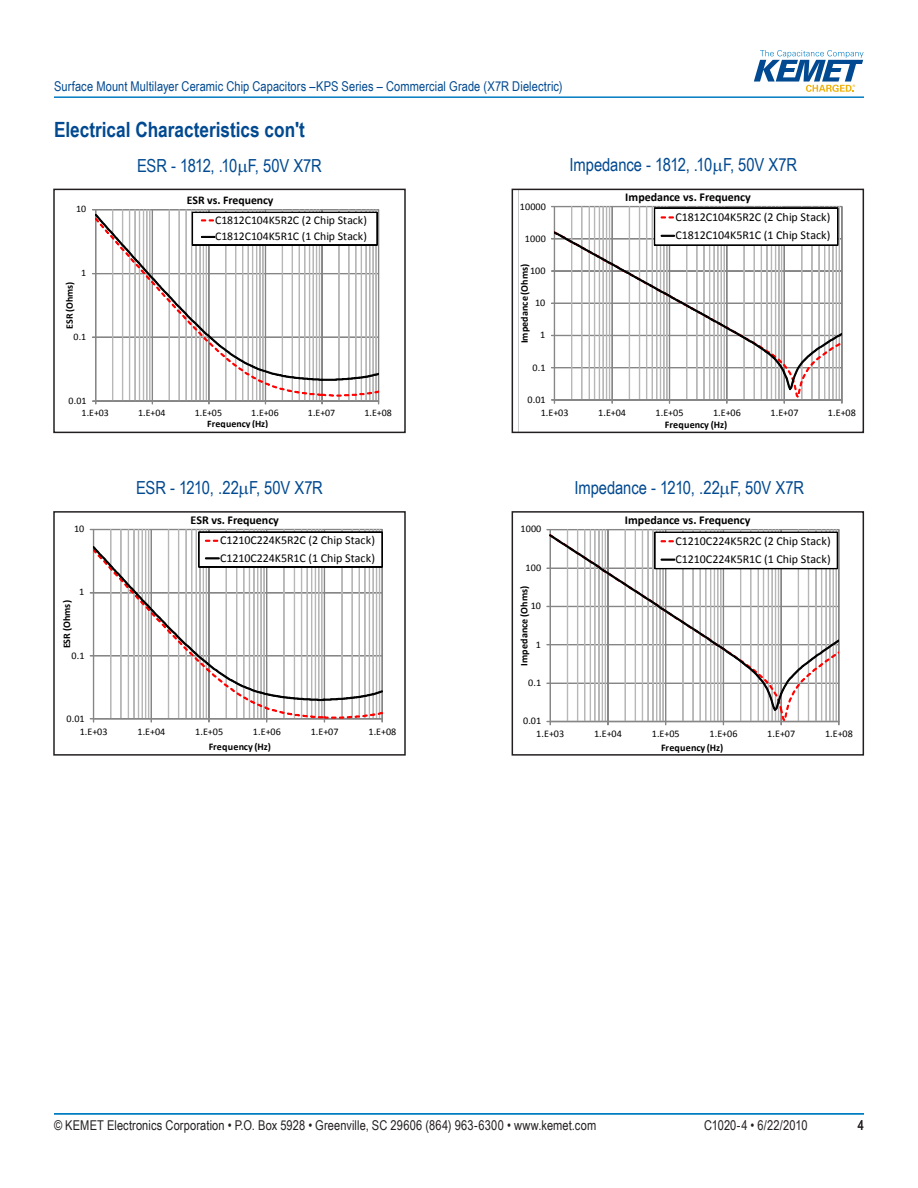
<style>
.page{position:relative;width:918px;height:1188px;background:#fff}
.page>*{position:absolute;margin:0;border:0;box-sizing:border-box;transform-origin:0 0}
.Text_Headline{font:700 21px "Arial Narrow";color:#014990}
.Ele__Char_Graph_Capt{font:18px "Arial Narrow";letter-spacing:-.005em;color:#014990}
.t1{font:13.5px "Arial Narrow";letter-spacing:.01em;color:#231f20}
.t2{font:13.5px "Arial Narrow";letter-spacing:.005em;color:#014990}
.t3{font:12px/20.5px "Calibri";letter-spacing:-.005em;color:#000}
.t4{font:11.7px/19.6px "Calibri";letter-spacing:-.005em;color:#000}
.t5{font:10.05px "Calibri";letter-spacing:.01em;color:#000}
.t6{font:700 10.05px "Calibri";letter-spacing:.005em;color:#000}
.t7{font:9.9px "Calibri";letter-spacing:.01em;color:#000}
.t8{font:700 9.9px "Calibri";letter-spacing:.005em;color:#000}
.s1{font-weight:700}
</style>
<div class="page">
<hr style="left:54px;top:1113px;width:810px;height:2px;background:#007cc2">
<hr style="left:54px;top:96px;width:810px;height:2px;background:#007cc2">
<svg style="left:754px;top:50px;width:110px;height:42px"></svg>
<svg style="left:89px;top:528px;width:294px;height:195px"></svg>
<svg style="left:546px;top:529px;width:294px;height:197px"></svg>
<div style="left:512px;top:511px;width:352px;height:245px;border:2px solid #231f20"></div>
<div style="left:53px;top:511px;width:353px;height:245px;border:2px solid #231f20"></div>
<svg style="left:551px;top:205px;width:292px;height:199px"></svg>
<svg style="left:92px;top:209px;width:288px;height:196px"></svg>
<div style="left:512px;top:189px;width:352px;height:244px;border:2px solid #231f20"></div>
<div style="left:53px;top:189px;width:353px;height:244px;border:2px solid #231f20"></div>
<p class="t2" style="left:54px;top:76px;width:510px">Surface Mount Multilayer Ceramic Chip Capacitors –KPS Series – Commercial Grade (X7R Dielectric)</p>
<p class="Text_Headline" style="left:54px;top:113px;width:253px">Electrical Characteristics con't</p>
<p class="Ele__Char_Graph_Capt" style="left:137px;top:152px;width:186px">ESR - 1812, .10 F, 50V X7R</p>
<p class="Ele__Char_Graph_Capt" style="left:570px;top:151px;width:229px">Impedance - 1812, .10 F, 50V X7R</p>
<p class="t7" style="left:76px;top:203px;width:12px">10</p>
<p class="t4" style="left:215px;top:190px;width:153px;text-indent:-28px"><span class="s1">ESR vs. Frequency<br></span>C1812C104K5R2C (2 Chip Stack)</p>
<p class="t4" style="left:215px;top:226px;width:153px">C1812C104K5R1C (1 Chip Stack)</p>
<p class="t5" style="left:520px;top:200px;width:28px">10000</p>
<p class="t5" style="left:525px;top:232px;width:22px">1000</p>
<p class="t3" style="left:675px;top:186px;width:157px;line-height:20px;text-indent:-50px"><span class="s1">Impedance vs. Frequency<br></span>C1812C104K5R2C (2 Chip Stack)</p>
<p class="t3" style="left:675px;top:224px;width:157px">C1812C104K5R1C (1 Chip Stack)</p>
<p class="t7" style="left:81px;top:267px;width:7px">1</p>
<p class="t8" style="left:63px;top:329px;width:49px;rotate:-90deg">ESR (Ohms)</p>
<p class="t7" style="left:74px;top:330px;width:14px">0.1</p>
<p class="t6" style="left:518px;top:343px;width:81px;rotate:-90deg">Impedance (Ohms)</p>
<p class="t5" style="left:530px;top:264px;width:17px">100</p>
<p class="t5" style="left:535px;top:297px;width:12px">10</p>
<p class="t5" style="left:540px;top:329px;width:7px">1</p>
<p class="t5" style="left:533px;top:361px;width:14px">0.1</p>
<p class="t7" style="left:69px;top:394px;width:19px">0.01</p>
<p class="t5" style="left:527px;top:393px;width:20px">0.01</p>
<p class="t7" style="left:82px;top:407px;width:29px">1.E+03</p>
<p class="t7" style="left:138px;top:407px;width:29px">1.E+04</p>
<p class="t7" style="left:195px;top:407px;width:29px">1.E+05</p>
<p class="t7" style="left:251px;top:407px;width:29px">1.E+06</p>
<p class="t7" style="left:308px;top:407px;width:29px">1.E+07</p>
<p class="t7" style="left:364px;top:407px;width:29px">1.E+08</p>
<p class="t8" style="left:207px;top:417px;width:63px">Frequency (Hz)</p>
<p class="t5" style="left:541px;top:406px;width:29px">1.E+03</p>
<p class="t5" style="left:598px;top:406px;width:29px">1.E+04</p>
<p class="t5" style="left:656px;top:406px;width:29px">1.E+05</p>
<p class="t5" style="left:713px;top:406px;width:29px">1.E+06</p>
<p class="t5" style="left:771px;top:406px;width:29px">1.E+07</p>
<p class="t5" style="left:828px;top:406px;width:29px">1.E+08</p>
<p class="t6" style="left:665px;top:418px;width:64px">Frequency (Hz)</p>
<p class="Ele__Char_Graph_Capt" style="left:136px;top:475px;width:188px">ESR - 1210, .22 F, 50V X7R</p>
<p class="Ele__Char_Graph_Capt" style="left:575px;top:475px;width:231px">Impedance - 1210, .22 F, 50V X7R</p>
<p class="t5" style="left:74px;top:523px;width:12px">10</p>
<p class="t3" style="left:220px;top:509px;width:157px;text-indent:-30px"><span class="s1">ESR vs. Frequency<br></span>C1210C224K5R2C (2 Chip Stack)</p>
<p class="t3" style="left:220px;top:547px;width:157px">C1210C224K5R1C (1 Chip Stack)</p>
<p class="t5" style="left:521px;top:523px;width:22px">1000</p>
<p class="t5" style="left:526px;top:561px;width:17px">100</p>
<p class="t3" style="left:676px;top:509px;width:157px;text-indent:-51px"><span class="s1">Impedance vs. Frequency<br></span>C1210C224K5R2C (2 Chip Stack)</p>
<p class="t3" style="left:676px;top:548px;width:157px">C1210C224K5R1C (1 Chip Stack)</p>
<p class="t5" style="left:79px;top:586px;width:7px">1</p>
<p class="t6" style="left:61px;top:648px;width:50px;rotate:-90deg">ESR (Ohms)</p>
<p class="t5" style="left:72px;top:649px;width:14px">0.1</p>
<p class="t6" style="left:518px;top:666px;width:81px;rotate:-90deg">Impedance (Ohms)</p>
<p class="t5" style="left:531px;top:600px;width:12px">10</p>
<p class="t5" style="left:536px;top:638px;width:7px">1</p>
<p class="t5" style="left:528px;top:676px;width:14px">0.1</p>
<p class="t5" style="left:67px;top:712px;width:20px">0.01</p>
<p class="t5" style="left:523px;top:715px;width:20px">0.01</p>
<p class="t5" style="left:80px;top:725px;width:29px">1.E+03</p>
<p class="t5" style="left:137px;top:725px;width:29px">1.E+04</p>
<p class="t5" style="left:195px;top:725px;width:29px">1.E+05</p>
<p class="t5" style="left:253px;top:725px;width:29px">1.E+06</p>
<p class="t5" style="left:311px;top:725px;width:29px">1.E+07</p>
<p class="t5" style="left:368px;top:725px;width:29px">1.E+08</p>
<p class="t6" style="left:209px;top:740px;width:64px">Frequency (Hz)</p>
<p class="t5" style="left:536px;top:728px;width:29px">1.E+03</p>
<p class="t5" style="left:594px;top:728px;width:29px">1.E+04</p>
<p class="t5" style="left:652px;top:728px;width:29px">1.E+05</p>
<p class="t5" style="left:710px;top:728px;width:29px">1.E+06</p>
<p class="t5" style="left:767px;top:728px;width:29px">1.E+07</p>
<p class="t5" style="left:825px;top:728px;width:29px">1.E+08</p>
<p class="t6" style="left:661px;top:741px;width:64px">Frequency (Hz)</p>
<p class="t1" style="left:54px;top:1116px;width:544px">© KEMET Electronics Corporation • P.O. Box 5928 • Greenville, SC 29606 (864) 963-6300 • www.kemet.com</p>
<p class="t1" style="left:704px;top:1116px;width:105px">C1020-4 • 6/22/2010</p>
<p class="t1" style="left:858px;top:1116px;width:8px">4</p>
</div>
